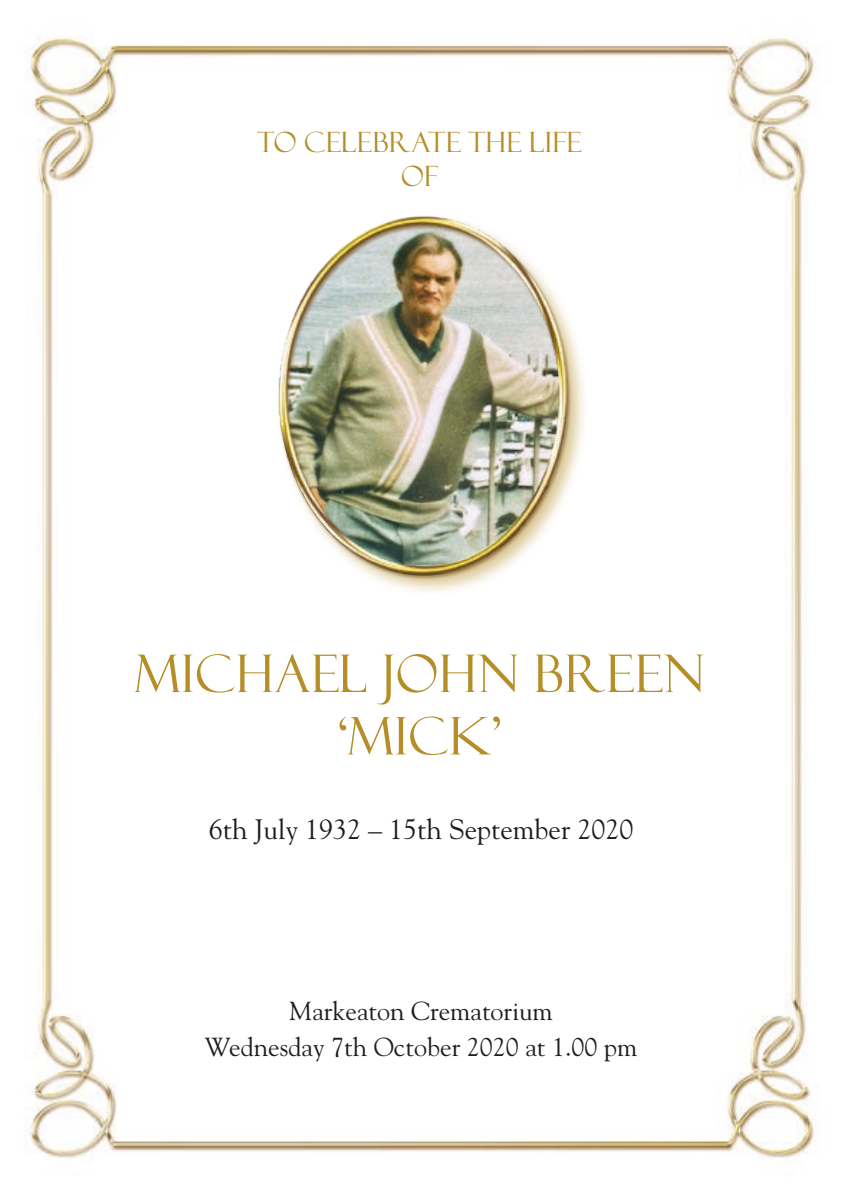
<style>
.page{position:relative;width:842px;height:1191px;background:#fff}
.page>*{position:absolute;margin:0;border:0;box-sizing:border-box;transform-origin:0 0}
.t1{font:52px/62.4px "Felix Titling";letter-spacing:.01em;color:#b58e28;text-align:center}
.t2{font:28px "Goudy";color:#1d1d1b}
.t3{font:28px/33.6px "Felix Titling";letter-spacing:.01em;color:#b58e28;text-align:center}
.t4{font:26px/36px "Goudy";color:#1d1d1b;text-align:center}
</style>
<div class="page">
<img style="left:24px;top:28px;width:791px;height:1131px">
<div style="left:275px;top:214px;width:314px;height:383px;background:#b58e28;opacity:.5"></div>
<img style="left:272px;top:209px;width:303px;height:373px">
<p class="t3" style="left:258px;top:126px;width:326px">TO CELEBRATE THE LIFE<br>OF</p>
<h1 class="t1" style="left:134px;top:643px;width:572px">MICHAEL JOHN BREEN ‘MICK’</h1>
<p class="t2" style="left:209px;top:812px;width:426px">6th July 1932 – 15th September 2020</p>
<p class="t4" style="left:205px;top:993px;width:434px">Markeaton Crematorium<br>Wednesday 7th October 2020 at 1.00 pm</p>
</div>
